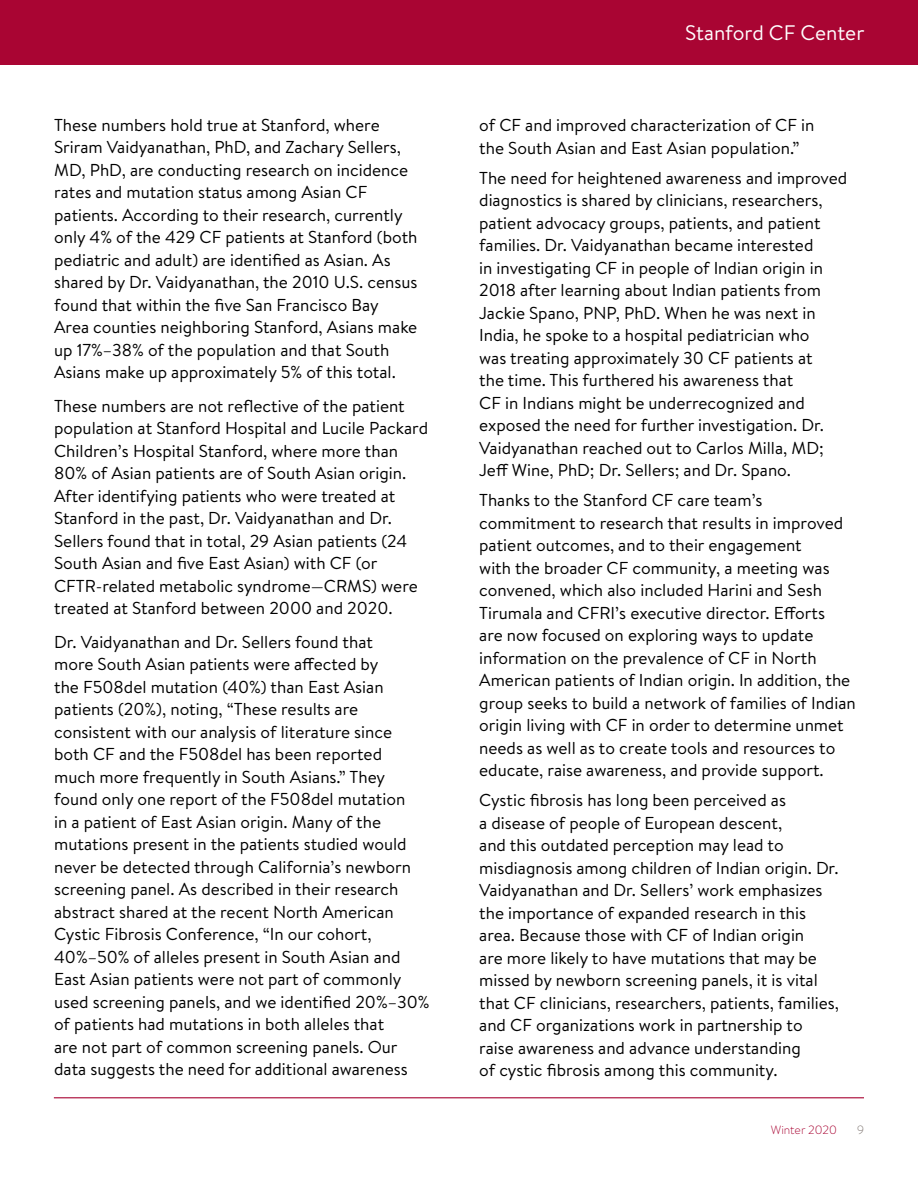
<style>
.page{position:relative;width:918px;height:1188px;background:#fff}
.page>*{position:absolute;margin:0;border:0;box-sizing:border-box;transform-origin:0 0}
.t1{font:21px "Brandon Text";color:#fff}
.t2{font:17.25px/22.5px "Brandon Text";color:#000}
.t3{font:300 12px "Brandon Text";color:#a90533}
.t4{font:300 12px "Brandon Text";color:#827975}
</style>
<div class="page">
<div style="left:0;top:0;width:918px;height:65px;background:#a90533"></div>
<hr style="left:54px;top:1097px;width:810px;height:1px;background:#a90533">
<p class="t2" style="left:54px;top:113px;width:365px">These numbers hold true at Stanford, where Sriram Vaidyanathan, PhD, and Zachary Sellers, MD, PhD, are conducting research on incidence rates and mutation status among Asian CF patients. According to their research, currently only 4% of the 429 CF patients at Stanford (both pediatric and adult) are identified as Asian. As shared by Dr. Vaidyanathan, the 2010 U.S. census found that within the five San Francisco Bay Area counties neighboring Stanford, Asians make up 17%–38% of the population and that South Asians make up approximately 5% of this total.</p>
<p class="t2" style="left:54px;top:394px;width:375px">These numbers are not reflective of the patient population at Stanford Hospital and Lucile Packard Children’s Hospital Stanford, where more than 80% of Asian patients are of South Asian origin.<br>After identifying patients who were treated at Stanford in the past, Dr. Vaidyanathan and Dr.<br>Sellers found that in total, 29 Asian patients (24<br>South Asian and five East Asian) with CF (or CFTR-related metabolic syndrome—CRMS) were treated at Stanford between 2000 and 2020.</p>
<p class="t2" style="left:54px;top:630px;width:377px">Dr. Vaidyanathan and Dr. Sellers found that<br>more South Asian patients were affected by<br>the F508del mutation (40%) than East Asian patients (20%), noting, “These results are consistent with our analysis of literature since both CF and the F508del has been reported<br>much more frequently in South Asians.” They found only one report of the F508del mutation<br>in a patient of East Asian origin. Many of the mutations present in the patients studied would never be detected through California’s newborn screening panel. As described in their research abstract shared at the recent North American Cystic Fibrosis Conference, “In our cohort, 40%–50% of alleles present in South Asian and East Asian patients were not part of commonly used screening panels, and we identified 20%–30% of patients had mutations in both alleles that<br>are not part of common screening panels. Our data suggests the need for additional awareness</p>
<p class="t1" style="left:685px;top:19px;width:181px">Stanford CF Center</p>
<p class="t2" style="left:479px;top:113px;width:337px">of CF and improved characterization of CF in the South Asian and East Asian population.”</p>
<p class="t2" style="left:479px;top:166px;width:370px">The need for heightened awareness and improved diagnostics is shared by clinicians, researchers, patient advocacy groups, patients, and patient families. Dr. Vaidyanathan became interested<br>in investigating CF in people of Indian origin in 2018 after learning about Indian patients from Jackie Spano, PNP, PhD. When he was next in India, he spoke to a hospital pediatrician who<br>was treating approximately 30 CF patients at<br>the time. This furthered his awareness that<br>CF in Indians might be underrecognized and exposed the need for further investigation. Dr.<br>Vaidyanathan reached out to Carlos Milla, MD; Jeff Wine, PhD; Dr. Sellers; and Dr. Spano.</p>
<p class="t2" style="left:479px;top:488px;width:378px">Thanks to the Stanford CF care team’s commitment to research that results in improved patient outcomes, and to their engagement<br>with the broader CF community, a meeting was convened, which also included Harini and Sesh Tirumala and CFRI’s executive director. Efforts<br>are now focused on exploring ways to update information on the prevalence of CF in North American patients of Indian origin. In addition, the group seeks to build a network of families of Indian origin living with CF in order to determine unmet needs as well as to create tools and resources to educate, raise awareness, and provide support.</p>
<p class="t2" style="left:479px;top:788px;width:361px">Cystic fibrosis has long been perceived as<br>a disease of people of European descent,<br>and this outdated perception may lead to misdiagnosis among children of Indian origin. Dr.<br>Vaidyanathan and Dr. Sellers’ work emphasizes the importance of expanded research in this area. Because those with CF of Indian origin<br>are more likely to have mutations that may be missed by newborn screening panels, it is vital that CF clinicians, researchers, patients, families, and CF organizations work in partnership to raise awareness and advance understanding<br>of cystic fibrosis among this community.</p>
<p class="t3" style="left:771px;top:1122px;width:68px">Winter 2020</p>
<p class="t4" style="left:857px;top:1122px;width:8px">9</p>
</div>
